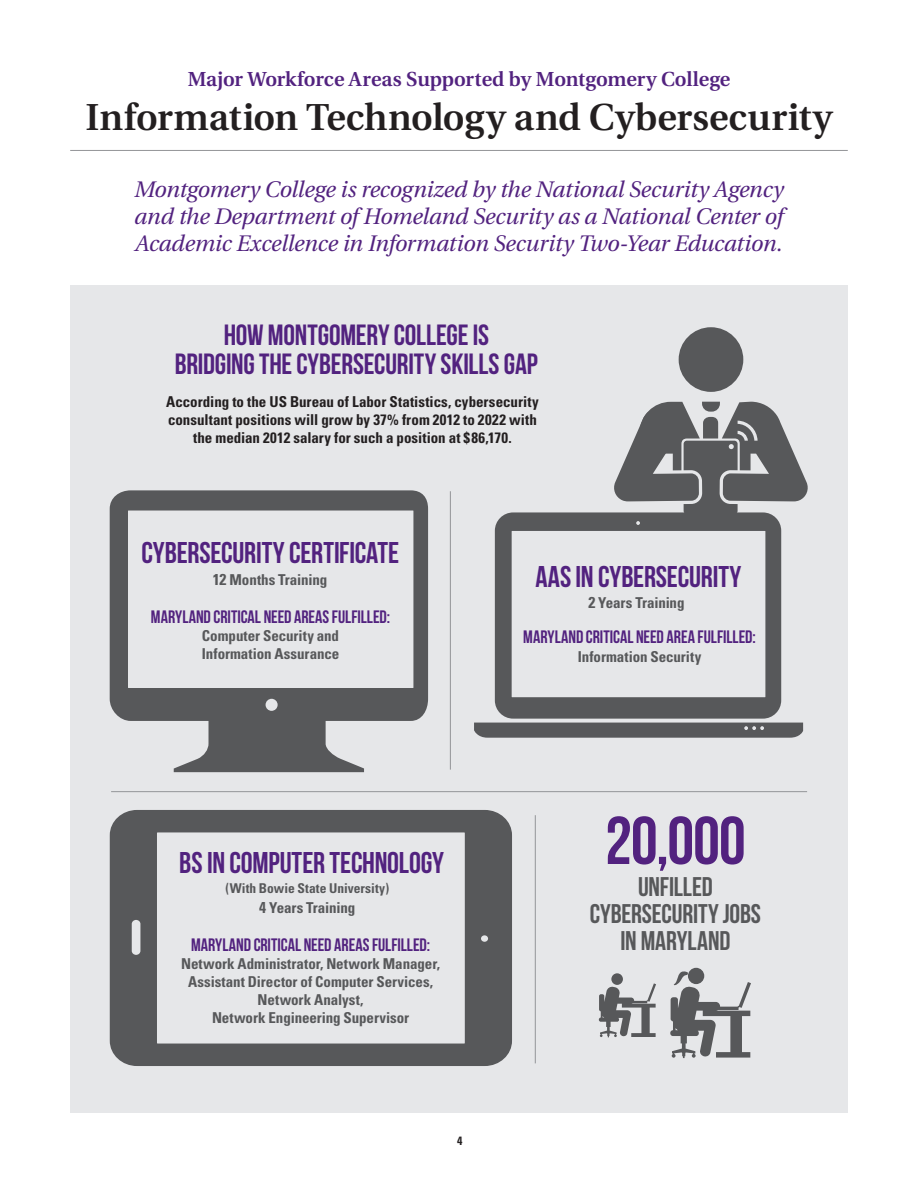
<style>
.page{position:relative;width:918px;height:1188px;background:#fff}
.page>*{position:absolute;margin:0;border:0;box-sizing:border-box;transform-origin:0 0}
.t1{font:67.5px "Bebas Neue";color:#52227f}
.t2{font:600 37.5px "Utopia";color:#231f20}
.t3{font:30px "Bebas Neue";letter-spacing:-.005em;color:#52227f}
.t4{font:29.25px/29.2px "Bebas Neue";letter-spacing:-.005em;color:#52227f;text-align:center}
.t5{font:27px/27px "Bebas Neue";letter-spacing:-.005em;color:#57585a;text-align:center}
.t6{font:italic 22.5px/27px "Utopia";letter-spacing:-.005em;color:#52227f;text-align:justify}
.t7{font:600 20.25px "Utopia";letter-spacing:-.01em;color:#52227f}
.t8{font:18px "Bebas Neue";color:#52227f}
.t9{font:700 condensed 15px/18px "Univers";letter-spacing:-.005em;color:#57585a}
.t10{font:700 condensed 15px/18px "Univers";color:#231f20;text-align:center}
.t11{font:700 condensed 13.5px "Univers";letter-spacing:.005em;color:#57585a}
.t12{font:700 condensed 12px "Univers";color:#231f20}
.s1{font-size:15.75px}
</style>
<div class="page">
<hr style="left:70px;top:150px;width:778px;height:1px;background:#939598">
<div style="left:70px;top:285px;width:778px;height:827px;background:#e6e7e9"></div>
<svg style="left:110px;top:490px;width:318px;height:282px"></svg>
<svg style="left:474px;top:512px;width:329px;height:226px"></svg>
<svg style="left:110px;top:810px;width:402px;height:256px"></svg>
<hr style="left:111px;top:791px;width:696px;height:1px;background:#939598">
<hr style="left:450px;top:491px;width:1px;height:279px;background:#939598">
<hr style="left:535px;top:815px;width:1px;height:248px;background:#939598">
<div style="left:679px;top:327px;width:64px;height:65px;background:#57585a;border-radius:50%"></div>
<svg style="left:612px;top:402px;width:196px;height:112px"></svg>
<svg style="left:599px;top:973px;width:57px;height:64px"></svg>
<svg style="left:670px;top:968px;width:81px;height:90px"></svg>
<h3 class="t7" style="left:188px;top:71px;width:544px">Major Workforce Areas Supported by Montgomery College</h3>
<h2 class="t2" style="left:85px;top:102px;width:749px">Information Technology and Cybersecurity</h2>
<h3 class="t6" style="left:134px;top:178px;width:651px">Montgomery College is recognized by the National Security Agency and the Department of Homeland Security as a National Center of Academic Excellence in Information Security Two-Year Education.</h3>
<h3 class="t4" style="left:175px;top:321px;width:365px">HOW MONTGOMERY COLLEGE IS<br>BRIDGING THE CYBERSECURITY SKILLS GAP</h3>
<p class="t10" style="left:166px;top:395px;width:374px">According to the US Bureau of Labor Statistics, cybersecurity consultant positions will grow by 37% from 2012 to 2022 with the median 2012 salary for such a position at $86,170.</p>
<h3 class="t3" style="left:142px;top:535px;width:259px">CYBERSECURITY CERTIFICATE</h3>
<p class="t9" style="left:213px;top:572px;width:116px"><span class="s1">12</span> Months Training</p>
<h3 class="t3" style="left:535px;top:559px;width:208px">AAS IN CYBERSECURITY</h3>
<p class="t9" style="left:588px;top:595px;width:98px"><span class="s1">2</span> Years Training</p>
<p class="t8" style="left:151px;top:607px;width:241px">MARYLAND CRITICAL NEED AREAS FULFILLED:</p>
<p class="t9" style="left:202px;top:629px;width:139px">Computer Security and<br>Information Assurance</p>
<p class="t8" style="left:523px;top:626px;width:234px">MARYLAND CRITICAL NEED AREA FULFILLED:</p>
<p class="t9" style="left:578px;top:650px;width:125px">Information Security</p>
<h3 class="t3" style="left:179px;top:845px;width:266px">BS IN COMPUTER TECHNOLOGY</h3>
<p class="t11" style="left:226px;top:883px;width:165px">(With Bowie State University)</p>
<p class="t9" style="left:259px;top:900px;width:98px"><span class="s1">4</span> Years Training</p>
<p class="t8" style="left:191px;top:934px;width:241px">MARYLAND CRITICAL NEED AREAS FULFILLED:</p>
<p class="t9" style="left:181px;top:956px;width:260px;text-align:center">Network Administrator, Network Manager, Assistant Director of Computer Services, Network Analyst,<br>Network Engineering Supervisor</p>
<p class="t12" style="left:457px;top:1137px;width:7px">4</p>
<h1 class="t1" style="left:605px;top:801px;width:142px">20,000</h1>
<h3 class="t5" style="left:590px;top:874px;width:173px">UNFILLED<br>CYBERSECURITY JOBS<br>IN MARYLAND</h3>
</div>
